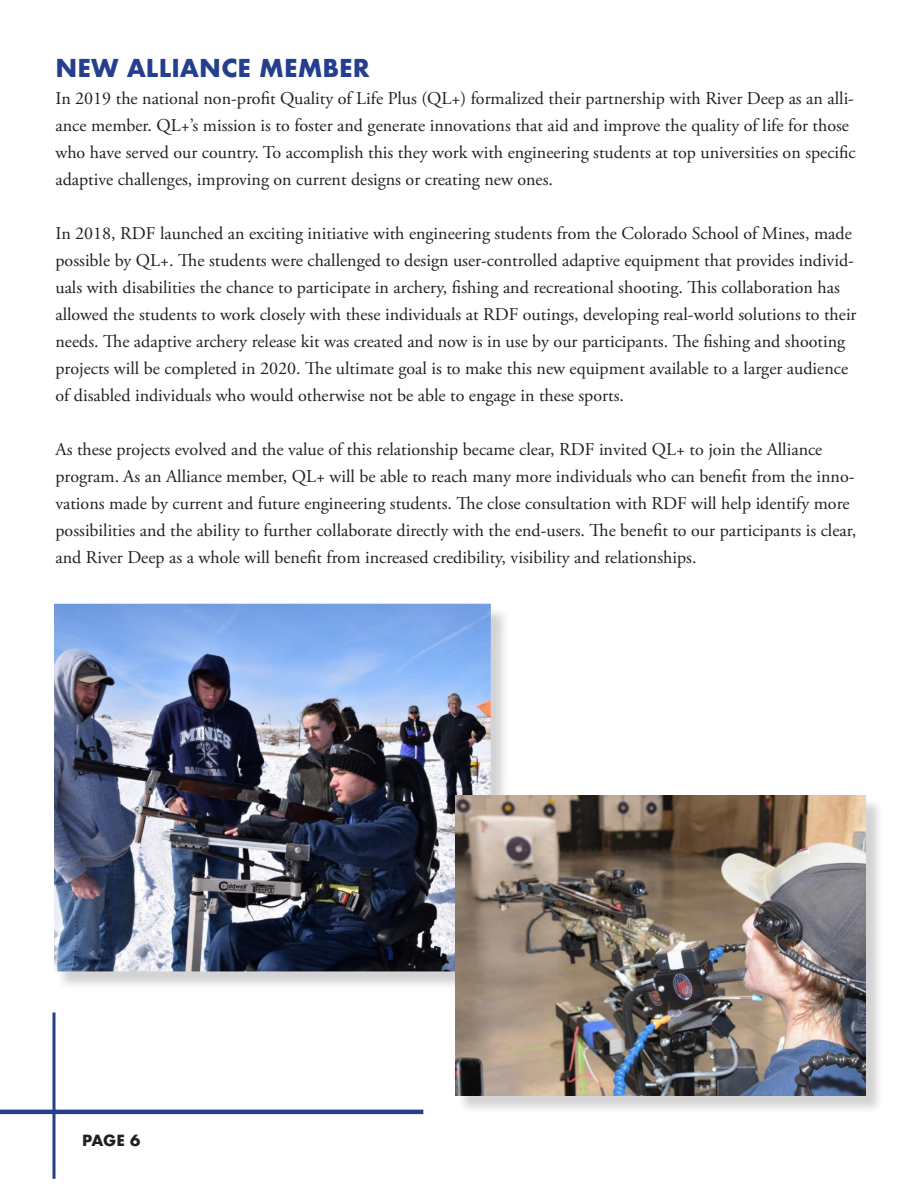
<style>
.page{position:relative;width:918px;height:1188px;background:#fff}
.page>*{position:absolute;margin:0;border:0;box-sizing:border-box;transform-origin:0 0}
.t1{font:700 24px "Futura";color:#253f8e}
.t2{font:18px/27px "Adobe Garamond Pro";color:#231f20}
.t3{font:700 15px "Futura";color:#231f20}
</style>
<div class="page">
<svg style="left:52px;top:1012px;width:4px;height:167px"></svg>
<hr style="left:0;top:1110px;width:423px;height:4px;background:#253f8e">
<div style="left:56px;top:606px;width:453px;height:384px;background:#231f20;opacity:.2"></div>
<img style="left:54px;top:604px;width:437px;height:367px">
<div style="left:457px;top:797px;width:427px;height:317px;background:#231f20;opacity:.2"></div>
<img style="left:455px;top:795px;width:411px;height:301px">
<p class="t1" style="left:56px;top:51px;width:316px">NEW ALLIANCE MEMBER</p>
<p class="t2" style="left:56px;top:85px;width:802px">In 2019 the national non-profit Quality of Life Plus (QL+) formalized their partnership with River Deep as an alli&shy;ance member. QL+’s mission is to foster and generate innovations that aid and improve the quality of life for those who have served our country. To accomplish this they work with engineering students at top universities on specific adaptive challenges, improving on current designs or creating new ones.</p>
<p class="t2" style="left:56px;top:220px;width:803px">In 2018, RDF launched an exciting initiative with engineering students from the Colorado School of Mines, made possible by QL+. The students were challenged to design user-controlled adaptive equipment that provides individ&shy;uals with disabilities the chance to participate in archery, fishing and recreational shooting. This collaboration has allowed the students to work closely with these individuals at RDF outings, developing real-world solutions to their needs. The adaptive archery release kit was created and now is in use by our participants. The fishing and shooting projects will be completed in 2020. The ultimate goal is to make this new equipment available to a larger audience of disabled individuals who would otherwise not be able to engage in these sports.</p>
<p class="t2" style="left:56px;top:436px;width:802px">As these projects evolved and the value of this relationship became clear, RDF invited QL+ to join the Alliance program. As an Alliance member, QL+ will be able to reach many more individuals who can benefit from the inno&shy;vations made by current and future engineering students. The close consultation with RDF will help identify more possibilities and the ability to further collaborate directly with the end-users. The benefit to our participants is clear, and River Deep as a whole will benefit from increased credibility, visibility and relationships.</p>
<p class="t3" style="left:82px;top:1130px;width:60px">PAGE 6</p>
</div>
